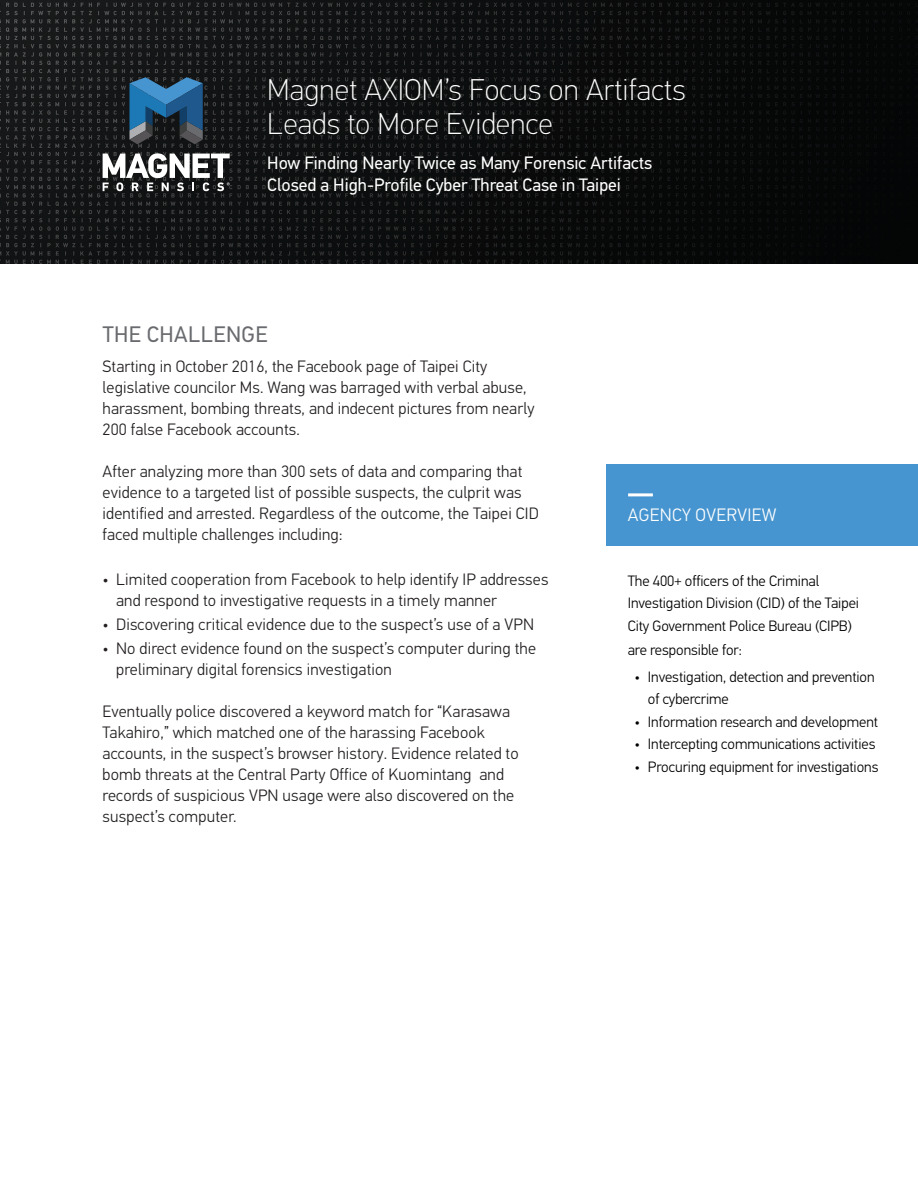
<style>
.page{position:relative;width:918px;height:1188px;background:#fff}
.page>*{position:absolute;margin:0;border:0;box-sizing:border-box;transform-origin:0 0}
.t1{font:100 30px/34.5px "PF Din Text Pro";letter-spacing:.01em;color:#fff}
.t2{font:22.5px "PF Din Text Pro";letter-spacing:.02em;color:#696b6f}
.t3{font:18px/22.5px "PF Din Text Pro";color:#fff}
.t4{font:300 18px "PF Din Text Pro";letter-spacing:.02em;color:#fff}
.t5{font:300 16.5px/21px "PF Din Text Pro";letter-spacing:.01em;color:#231f20}
.t6{font:300 15px/22.5px "PF Din Text Pro";letter-spacing:-.005em;color:#000}
</style>
<div class="page">
<img style="left:0;top:0;width:918px;height:264px">
<svg style="left:130px;top:77px;width:73px;height:67px;background:#2d5879"></svg>
<svg style="left:103px;top:153px;width:127px;height:38px"></svg>
<div style="left:606px;top:465px;width:312px;height:81px;background:#4795d0"></div>
<hr style="left:628px;top:493px;width:25px;height:3px;background:#fff">
<h1 class="t1" style="left:267px;top:72px;width:420px">Magnet AXIOM’s Focus on Artifacts<br>Leads to More Evidence</h1>
<p class="t3" style="left:267px;top:151px;width:387px">How Finding Nearly Twice as Many Forensic Artifacts<br>Closed a High-Profile Cyber Threat Case in Taipei</p>
<h2 class="t2" style="left:103px;top:321px;width:166px">THE CHALLENGE</h2>
<p class="t5" style="left:103px;top:356px;width:433px">Starting in October 2016, the Facebook page of Taipei City legislative councilor Ms. Wang was barraged with verbal abuse, harassment, bombing threats, and indecent pictures from nearly 200 false Facebook accounts.</p>
<p class="t5" style="left:103px;top:461px;width:438px">After analyzing more than 300 sets of data and comparing that evidence to a targeted list of possible suspects, the culprit was identified and arrested. Regardless of the outcome, the Taipei CID faced multiple challenges including:</p>
<p class="t5" style="left:116px;top:569px;width:434px;text-indent:-13px">• Limited cooperation from Facebook to help identify IP addresses and respond to investigative requests in a timely manner</p>
<p class="t5" style="left:103px;top:614px;width:433px">• Discovering critical evidence due to the suspect’s use of a VPN</p>
<p class="t5" style="left:116px;top:638px;width:421px;text-indent:-13px">• No direct evidence found on the suspect’s computer during the preliminary digital forensics investigation</p>
<p class="t5" style="left:103px;top:701px;width:418px">Eventually police discovered a keyword match for “Karasawa Takahiro,” which matched one of the harassing Facebook accounts, in the suspect’s browser history. Evidence related to bomb threats at the Central Party Office of Kuomintang and records of suspicious VPN usage were also discovered on the suspect’s computer.</p>
<p class="t4" style="left:628px;top:505px;width:150px">AGENCY OVERVIEW</p>
<p class="t6" style="left:628px;top:570px;width:233px">The 400+ officers of the Criminal<br>Investigation Division (CID) of the Taipei<br>City Government Police Bureau (CIPB)</p>
<p class="t6" style="left:628px;top:639px;width:116px">are responsible for:</p>
<p class="t6" style="left:648px;top:666px;width:228px;text-indent:-14px">• Investigation, detection and prevention of cybercrime</p>
<p class="t6" style="left:634px;top:711px;width:245px">• Information research and development</p>
<p class="t6" style="left:634px;top:733px;width:243px">• Intercepting communications activities</p>
<p class="t6" style="left:634px;top:756px;width:245px">• Procuring equipment for investigations</p>
</div>
